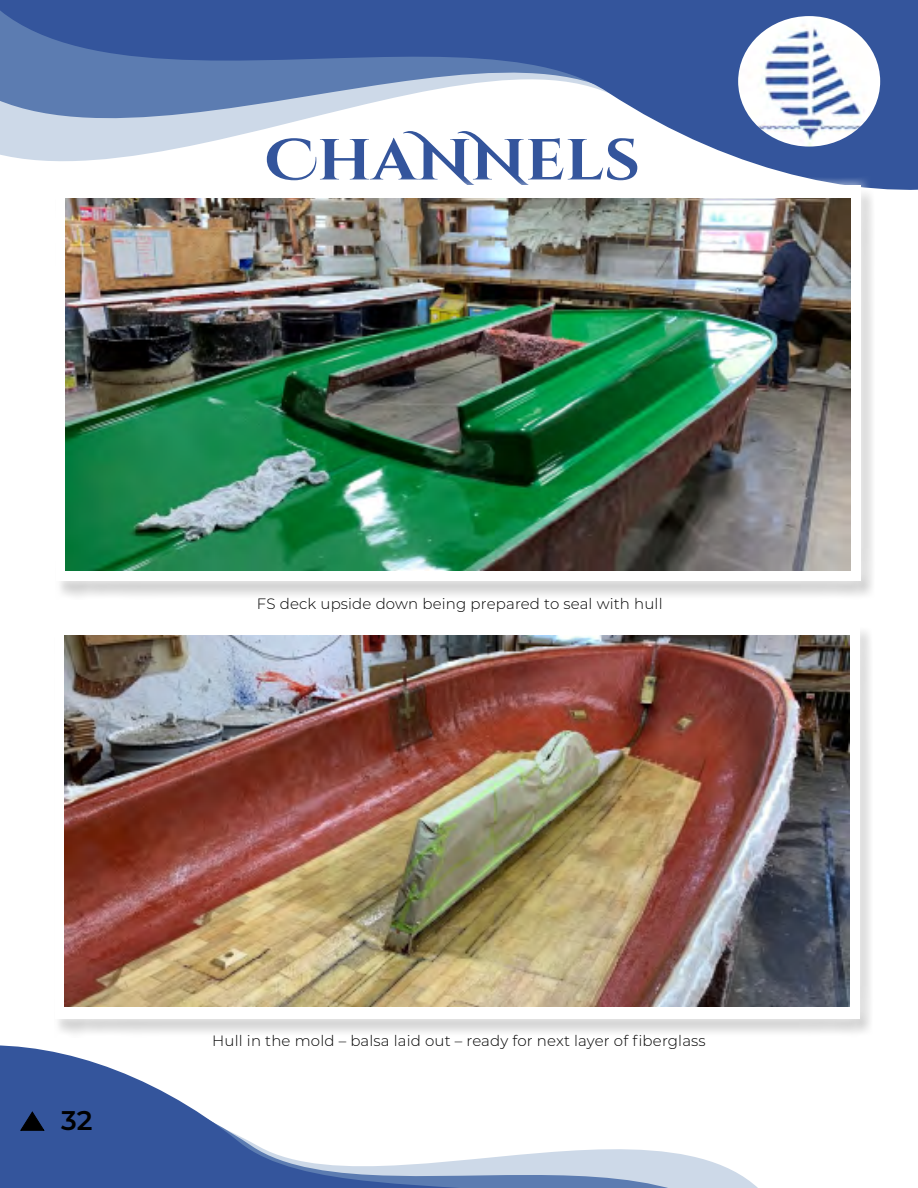
<style>
.page{position:relative;width:918px;height:1188px;background:#fff}
.page>*{position:absolute;margin:0;border:0;box-sizing:border-box;transform-origin:0 0}
.t1{font:700 57.75px "Cinzel Decorative";color:#34559c;scale:1.09 1}
.t2{font:600 27px "Montserrat";color:#000}
.t3{font:300 15px "Montserrat";letter-spacing:.01em;color:#000}
</style>
<div class="page">
<svg style="left:706px;top:1160px;width:52px;height:28px"></svg>
<svg style="left:623px;top:1149px;width:83px;height:39px;background:#cad6e6"></svg>
<svg style="left:0;top:1045px;width:623px;height:143px"></svg>
<svg style="left:0;top:0;width:918px;height:190px"></svg>
<img style="left:738px;top:16px;width:142px;height:131px">
<div style="left:56px;top:189px;width:820px;height:411px;background:#000;opacity:.19"></div>
<div style="left:47px;top:176px;width:824px;height:414px;background:#fff;opacity:.75"></div>
<div style="left:57px;top:186px;width:804px;height:395px;background:#fff"></div>
<img style="left:66px;top:199px;width:785px;height:372px">
<div style="left:54px;top:626px;width:820px;height:411px;background:#000;opacity:.19"></div>
<div style="left:45px;top:614px;width:824px;height:414px;background:#fff;opacity:.75"></div>
<div style="left:55px;top:624px;width:805px;height:395px;background:#fff"></div>
<img style="left:65px;top:635px;width:785px;height:372px">
<svg style="left:20px;top:1112px;width:24px;height:19px"></svg>
<h1 class="t1" style="left:265px;top:125px;width:345px">ChaNNels</h1>
<p class="t3" style="left:257px;top:593px;width:407px">FS deck upside down being prepared to seal with hull</p>
<h2 class="t2" style="left:61px;top:1102px;width:33px">32</h2>
<p class="t3" style="left:212px;top:1031px;width:495px">Hull in the mold – balsa laid out – ready for next layer of fiberglass</p>
</div>
